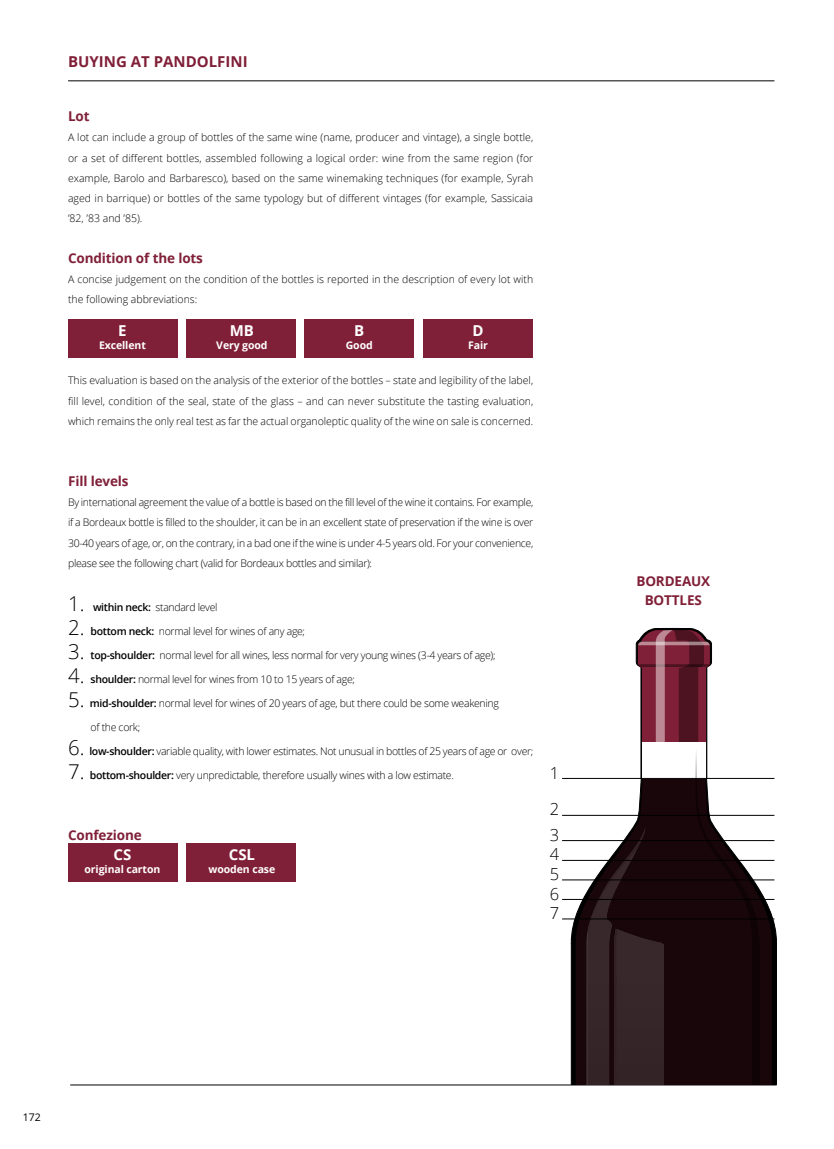
<style>
.page{position:relative;width:834px;height:1149px;background:#fff}
.page>*{position:absolute;margin:0;border:0;box-sizing:border-box;transform-origin:0 0}
.t1{font:300 16.5px/19.6px "Open Sans";color:#000}
.t2{font:700 15px "Open Sans";color:#802038}
.t3{font:700 15px "Open Sans";letter-spacing:-.01em;color:#fff}
.t4{font:700 13.5px/19.5px "Open Sans";letter-spacing:-.01em;color:#802038;text-align:center}
.t5{font:300 10.5px/20.2px "Open Sans";letter-spacing:-.03em;color:#000;text-align:justify}
.t6{font:300 10.5px/20.2px "Open Sans";color:#000}
.t7{font:700 10.5px "Open Sans";letter-spacing:-.01em;color:#fff}
.t8{font:10.5px "Open Sans";color:#000}
.s1{font-size:20.4px}
.s2{font-weight:600}
</style>
<div class="page">
<div style="left:68px;top:842px;width:110px;height:38px;background:#802038"></div>
<div style="left:186px;top:842px;width:110px;height:38px;background:#802038"></div>
<hr style="left:68px;top:81px;width:706px;height:1px;background:#000">
<hr style="left:70px;top:1084px;width:706px;height:1px;background:#000">
<svg style="left:570px;top:777px;width:207px;height:307px"></svg>
<svg style="left:574px;top:779px;width:198px;height:305px;fill:#19060a"></svg>
<svg style="left:585px;top:628px;width:174px;height:456px"></svg>
<hr style="left:562px;top:778px;width:212px;height:1px;background:#000">
<hr style="left:562px;top:814px;width:212px;height:1px;background:#000">
<hr style="left:562px;top:840px;width:212px;height:1px;background:#000">
<hr style="left:562px;top:859px;width:212px;height:1px;background:#000">
<hr style="left:562px;top:879px;width:212px;height:1px;background:#000">
<hr style="left:562px;top:898px;width:212px;height:1px;background:#000">
<hr style="left:562px;top:918px;width:212px;height:1px;background:#000">
<div style="left:68px;top:319px;width:110px;height:38px;background:#802038"></div>
<div style="left:186px;top:319px;width:110px;height:38px;background:#802038"></div>
<div style="left:304px;top:319px;width:110px;height:38px;background:#802038"></div>
<div style="left:422px;top:319px;width:110px;height:38px;background:#802038"></div>
<h2 class="t2" style="left:68px;top:51px;width:181px">BUYING AT PANDOLFINI</h2>
<p class="t4" style="left:68px;top:106px;width:23px">Lot</p>
<p class="t5" style="left:68px;top:127px;width:466px">A lot can include a group of bottles of the same wine (name, producer and vintage), a single bottle, or a set of different bottles, assembled following a logical order: wine from the same region (for example, Barolo and Barbaresco), based on the same winemaking techniques (for example, Syrah aged in barrique) or bottles of the same typology but of different vintages (for example, Sassicaia ’82, ’83 and ’85).</p>
<p class="t4" style="left:68px;top:248px;width:136px">Condition of the lots</p>
<p class="t6" style="left:68px;top:269px;width:466px">A concise judgement on the condition of the bottles is reported in the description of every lot with the following abbreviations:</p>
<h2 class="t3" style="left:118px;top:319px;width:10px">E</h2>
<p class="t7" style="left:99px;top:338px;width:48px">Excellent</p>
<h2 class="t3" style="left:230px;top:319px;width:26px">MB</h2>
<p class="t7" style="left:216px;top:338px;width:53px">Very good</p>
<h2 class="t3" style="left:354px;top:319px;width:12px">B</h2>
<p class="t7" style="left:346px;top:338px;width:28px">Good</p>
<h2 class="t3" style="left:472px;top:319px;width:13px">D</h2>
<p class="t7" style="left:468px;top:338px;width:21px">Fair</p>
<p class="t5" style="left:68px;top:370px;width:467px">This evaluation is based on the analysis of the exterior of the bottles – state and legibility of the label, fill level, condition of the seal, state of the glass – and can never substitute the tasting evaluation, which remains the only real test as far the actual organoleptic quality of the wine on sale is concerned.</p>
<p class="t4" style="left:68px;top:470px;width:62px">Fill levels</p>
<p class="t5" style="left:68px;top:491px;width:467px">By international agreement the value of a bottle is based on the fill level of the wine it contains. For example, if a Bordeaux bottle is filled to the shoulder, it can be in an excellent state of preservation if the wine is over 30-40 years of age, or, on the contrary, in a bad one if the wine is under 4-5 years old. For your convenience, please see the following chart (valid for Bordeaux bottles and similar):</p>
<p class="t5" style="left:68px;top:596px;width:151px"><span class="s1">1.</span> <span class="s2">within neck:</span> standard level</p>
<p class="t5" style="left:68px;top:620px;width:238px"><span class="s1">2.</span> <span class="s2">bottom neck:</span> normal level for wines of any age;</p>
<p class="t5" style="left:68px;top:644px;width:429px"><span class="s1">3.</span> <span class="s2">top-shoulder:</span> normal level for all wines, less normal for very young wines (3-4 years of age);</p>
<p class="t5" style="left:68px;top:668px;width:288px"><span class="s1">4.</span> <span class="s2">shoulder:</span> normal level for wines from 10 to 15 years of age;</p>
<p class="t5" style="left:68px;top:692px;width:432px"><span class="s1">5.</span> <span class="s2">mid-shoulder:</span> normal level for wines of 20 years of age, but there could be some weakening</p>
<p class="t5" style="left:91px;top:716px;width:51px">of the cork;</p>
<p class="t5" style="left:68px;top:740px;width:466px"><span class="s1">6.</span> <span class="s2">low-shoulder:</span> variable quality, with lower estimates. Not unusual in bottles of 25 years of age or over;</p>
<p class="t5" style="left:68px;top:764px;width:387px"><span class="s1">7.</span> <span class="s2">bottom-shoulder:</span> very unpredictable, therefore usually wines with a low estimate.</p>
<p class="t4" style="left:68px;top:824px;width:75px">Confezione</p>
<h2 class="t3" style="left:114px;top:843px;width:19px">CS</h2>
<p class="t7" style="left:85px;top:861px;width:77px">original carton</p>
<h2 class="t3" style="left:229px;top:843px;width:27px">CSL</h2>
<p class="t7" style="left:208px;top:861px;width:68px">wooden case</p>
<h1 class="t1" style="left:550px;top:762px;width:11px">1</h1>
<h1 class="t1" style="left:550px;top:796px;width:11px;line-height:25.5px">2<br>3</h1>
<h1 class="t1" style="left:550px;top:843px;width:11px;text-align:justify">4<br>5<br>6<br>7</h1>
<p class="t8" style="left:26px;top:1109px;width:14px">28</p>
<p class="t8" style="left:23px;top:1109px;width:20px">172</p>
<p class="t4" style="left:636px;top:570px;width:75px">BORDEAUX<br>BOTTLES</p>
</div>
